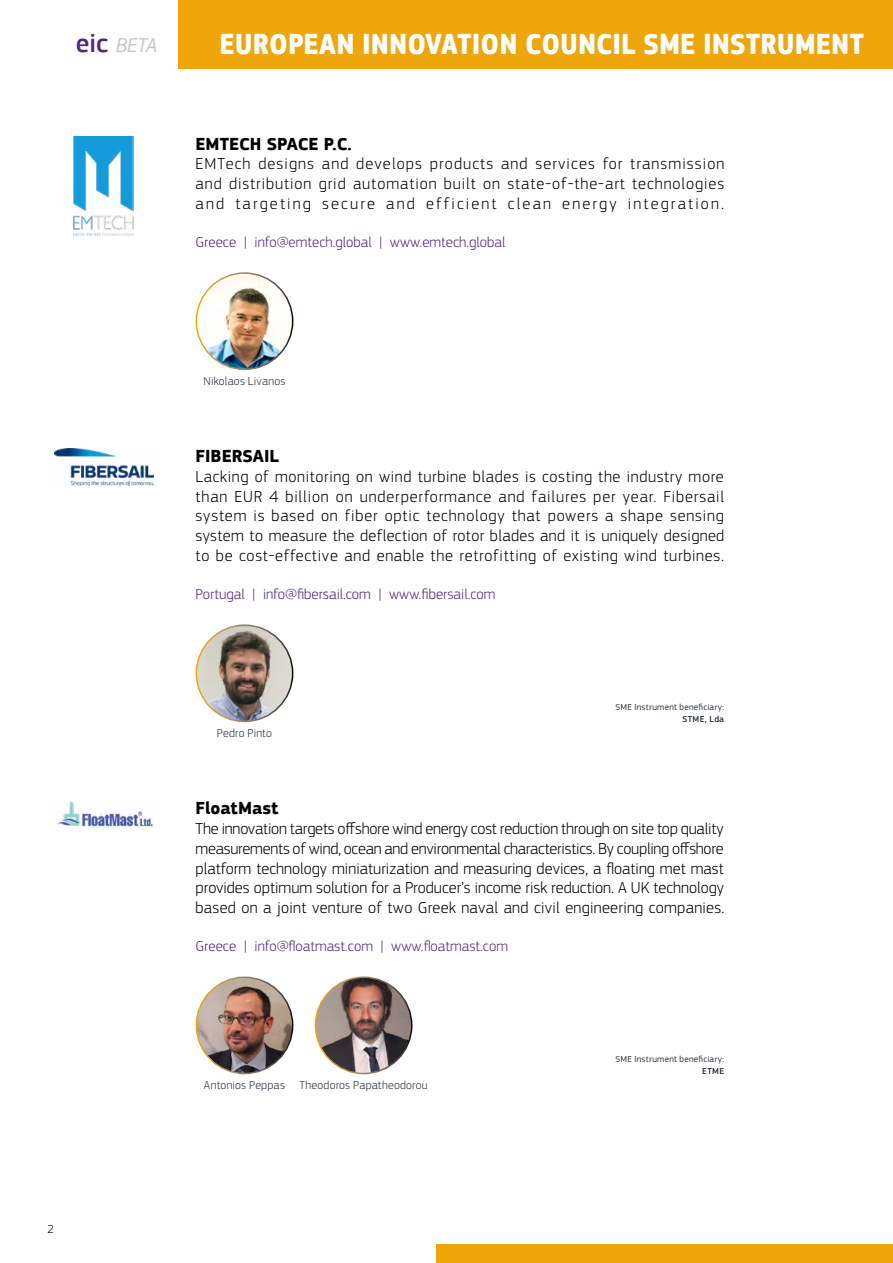
<style>
.page{position:relative;width:893px;height:1263px;background:#fff}
.page>*{position:absolute;margin:0;border:0;box-sizing:border-box;transform-origin:0 0}
.t1{font:700 30px "EC Square Sans Cond Pro";letter-spacing:.025em;color:#fff}
.t2{font:italic 21px "EC Square Sans Pro";color:#c6c6c6}
.t3{font:700 18px "EC Square Sans Pro";color:#000}
.t4{font:300 16.5px/19.8px "EC Square Sans Pro";letter-spacing:.045em;color:#000;text-align:justify}
.t5{font:300 15px "EC Square Sans Pro";color:#4d2983}
.t6{font:300 12px "EC Square Sans Pro";letter-spacing:.015em;color:#292e3c}
.t7{font:300 12px "EC Square Sans Pro";color:#000}
.t8{font:9px "EC Square Sans Pro";letter-spacing:.03em;color:#292e3c}
.t9{font:500 9px "EC Square Sans Pro";letter-spacing:.045em;color:#292e3c}
.s1{font-weight:500;font-style:normal;font-size:27px;color:#4e2883}
.s2{color:#4e2680}
</style>
<div class="page">
<div style="left:179px;top:0;width:714px;height:69px;background:#efa60b"></div>
<div style="left:437px;top:1244px;width:456px;height:19px;background:#efa60b"></div>
<img style="left:74px;top:136px;width:59px;height:99px">
<img style="left:54px;top:449px;width:99px;height:37px">
<img style="left:57px;top:802px;width:96px;height:25px">
<img style="left:196px;top:275px;width:97px;height:94px">
<div style="left:196px;top:272px;width:97px;height:98px;border:2px solid #fff;border-radius:50%"></div>
<img style="left:196px;top:625px;width:97px;height:96px;border-radius:48px">
<div style="left:196px;top:624px;width:97px;height:98px;border:2px solid #fff;border-radius:50%"></div>
<img style="left:196px;top:977px;width:97px;height:96px;border-radius:48px">
<div style="left:196px;top:976px;width:97px;height:98px;border:2px solid #fff;border-radius:50%"></div>
<img style="left:315px;top:977px;width:97px;height:96px;border-radius:48px">
<div style="left:315px;top:976px;width:97px;height:98px;border:2px solid #fff;border-radius:50%"></div>
<p class="t2" style="left:76px;top:33px;width:83px"><span class="s1">eic</span> BETA</p>
<h1 class="t1" style="left:220px;top:26px;width:645px">EUROPEAN INNOVATION COUNCIL SME INSTRUMENT</h1>
<p class="t3" style="left:196px;top:133px;width:157px">EMTECH SPACE P.C.</p>
<p class="t4" style="left:196px;top:154px;width:530px">EMTech designs and develops products and services for transmission and distribution grid automation built on state-of-the-art technologies and targeting secure and efficient clean energy integration.</p>
<p class="t5" style="left:196px;top:233px;width:311px"><span class="s2">Greece |</span> info@emtech.global <span class="s2">|</span> www.emtech.global</p>
<p class="t6" style="left:204px;top:374px;width:83px">Nikolaos Livanos</p>
<p class="t3" style="left:196px;top:445px;width:85px">FIBERSAIL</p>
<p class="t4" style="left:196px;top:466px;width:530px">Lacking of monitoring on wind turbine blades is costing the industry more than EUR 4 billion on underperformance and failures per year. Fibersail system is based on fiber optic technology that powers a shape sensing system to measure the deflection of rotor blades and it is uniquely designed to be cost-effective and enable the retrofitting of existing wind turbines.</p>
<p class="t5" style="left:196px;top:585px;width:301px"><span class="s2">Portugal |</span> info@fibersail.com <span class="s2">|</span> www.fibersail.com</p>
<p class="t6" style="left:217px;top:726px;width:57px">Pedro Pinto</p>
<p class="t8" style="left:615px;top:702px;width:110px">SME Instrument beneficiary:</p>
<p class="t9" style="left:682px;top:714px;width:43px">STME, Lda</p>
<p class="t3" style="left:196px;top:797px;width:84px">FloatMast</p>
<p class="t4" style="left:196px;top:818px;width:530px">The innovation targets offshore wind energy cost reduction through on site top quality measurements of wind, ocean and environmental characteristics. By coupling offshore platform technology miniaturization and measuring devices, a floating met mast provides optimum solution for a Producer’s income risk reduction. A UK technology based on a joint venture of two Greek naval and civil engineering companies.</p>
<p class="t5" style="left:196px;top:937px;width:314px"><span class="s2">Greece |</span> info@floatmast.com <span class="s2">|</span> www.floatmast.com</p>
<p class="t6" style="left:204px;top:1078px;width:225px">Antonios Peppas Theodoros Papatheodorou</p>
<p class="t8" style="left:615px;top:1054px;width:110px">SME Instrument beneficiary:</p>
<p class="t9" style="left:702px;top:1066px;width:24px">ETME</p>
<p class="t7" style="left:48px;top:1222px;width:8px">2</p>
</div>
